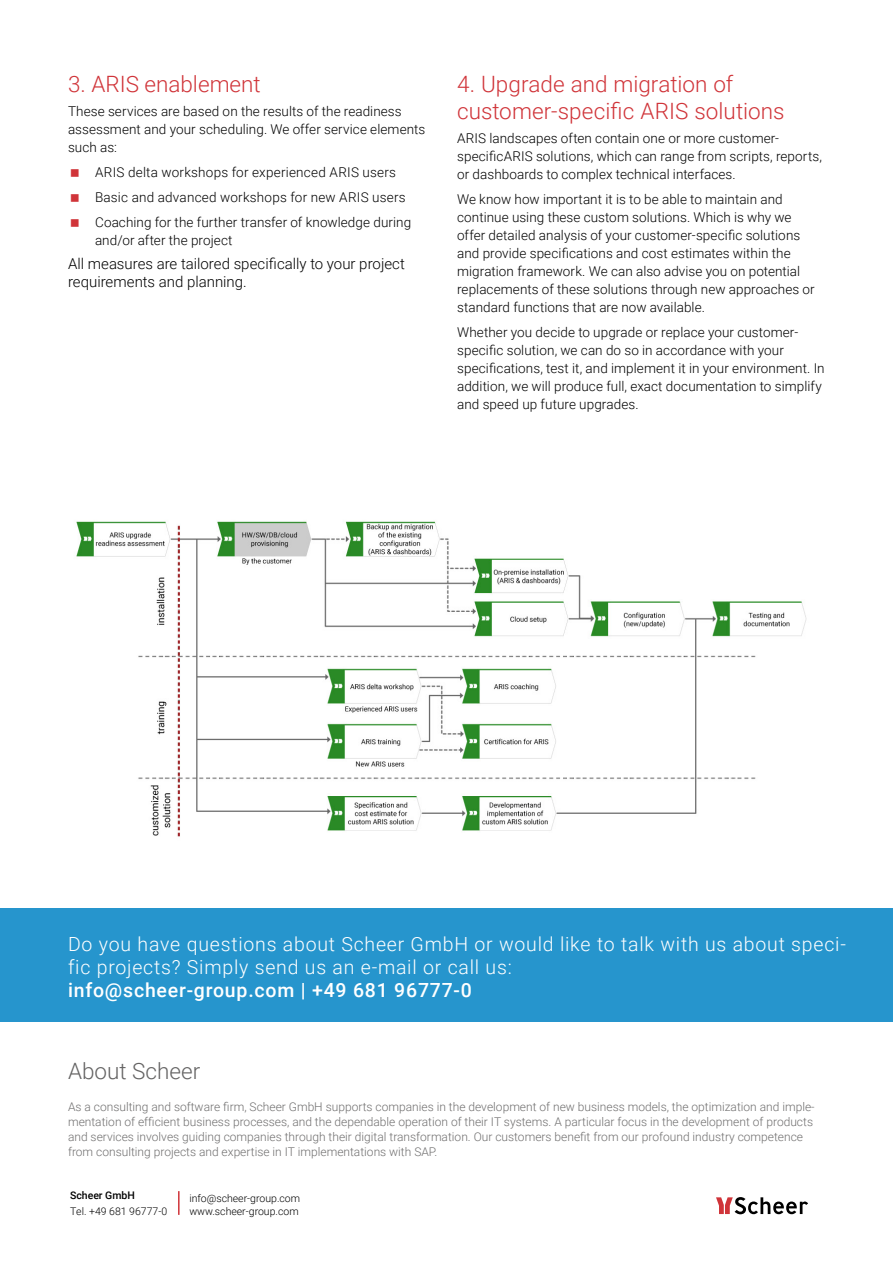
<style>
.page{position:relative;width:893px;height:1263px;background:#fff}
.page>*{position:absolute;margin:0;border:0;box-sizing:border-box;transform-origin:0 0}
.t1{font:300 22.5px/27px "Roboto";color:#d03439}
.t2{font:300 22.5px "Roboto";color:#646363}
.t3{font:300 19.5px/23.4px "Roboto";letter-spacing:.04em;color:#fff}
.t4{font:500 19.5px "Roboto";letter-spacing:.04em;color:#fff}
.t5{font:300 15px/18px "Roboto";color:#000}
.t6{font:300 13.5px/18px "Roboto";letter-spacing:.005em;color:#000}
.t7{font:300 12px/15px "Roboto";color:#706f6f}
.t8{font:300 10.5px/12.6px "Roboto";color:#000}
.t9{font:500 10.5px "Roboto";color:#000}
</style>
<div class="page">
<hr style="left:178px;top:1191px;width:2px;height:24px;background:#d03439">
<svg style="left:716px;top:1197px;width:92px;height:17px"></svg>
<div style="left:0;top:908px;width:893px;height:114px;background:#2695cd"></div>
<img style="left:76px;top:521px;width:731px;height:316px">
<h1 class="t1" style="left:68px;top:69px;width:194px">3. ARIS enablement</h1>
<p class="t6" style="left:68px;top:102px;width:359px">These services are based on the results of the readiness assessment and your scheduling. We offer service elements such as:</p>
<p class="t6" style="left:95px;top:159px;width:318px;line-height:24.8px">ARIS delta workshops for experienced ARIS users<br>Basic and advanced workshops for new ARIS users<br>Coaching for the further transfer of knowledge during</p>
<p class="t6" style="left:95px;top:230px;width:139px">and/or after the project</p>
<p class="t5" style="left:68px;top:254px;width:338px">All measures are tailored specifically to your project requirements and planning.</p>
<h1 class="t1" style="left:457px;top:69px;width:329px">4. Upgrade and migration of customer-specific ARIS solutions</h1>
<p class="t6" style="left:457px;top:129px;width:366px">ARIS landscapes often contain one or more customer&shy;specificARIS solutions, which can range from scripts, reports, or dashboards to complex technical interfaces.</p>
<p class="t6" style="left:457px;top:190px;width:359px">We know how important it is to be able to maintain and continue using these custom solutions. Which is why we offer detailed analysis of your customer-specific solutions and provide specifications and cost estimates within the migration framework. We can also advise you on potential replacements of these solutions through new approaches or standard functions that are now available.</p>
<p class="t6" style="left:457px;top:323px;width:369px">Whether you decide to upgrade or replace your customer&shy;specific solution, we can do so in accordance with your specifications, test it, and implement it in your environment. In addition, we will produce full, exact documentation to simplify and speed up future upgrades.</p>
<h2 class="t3" style="left:68px;top:931px;width:779px">Do you have questions about Scheer GmbH or would like to talk with us about speci&shy;fic projects? Simply send us an e-mail or call us:</h2>
<h2 class="t4" style="left:68px;top:977px;width:405px">info@scheer-group.com | +49 681 96777-0</h2>
<h1 class="t2" style="left:68px;top:1055px;width:134px">About Scheer</h1>
<p class="t7" style="left:68px;top:1098px;width:748px">As a consulting and software firm, Scheer GmbH supports companies in the development of new business models, the optimization and imple&shy;mentation of efficient business processes, and the dependable operation of their IT systems. A particular focus in the development of products and services involves guiding companies through their digital transformation. Our customers benefit from our profound industry competence from consulting projects and expertise in IT implementations with SAP.</p>
<p class="t9" style="left:70px;top:1188px;width:66px">Scheer GmbH</p>
<p class="t8" style="left:70px;top:1204px;width:99px">Tel. +49 681 96777-0</p>
<p class="t8" style="left:189px;top:1192px;width:112px">info@scheer-group.com www.scheer-group.com</p>
</div>
